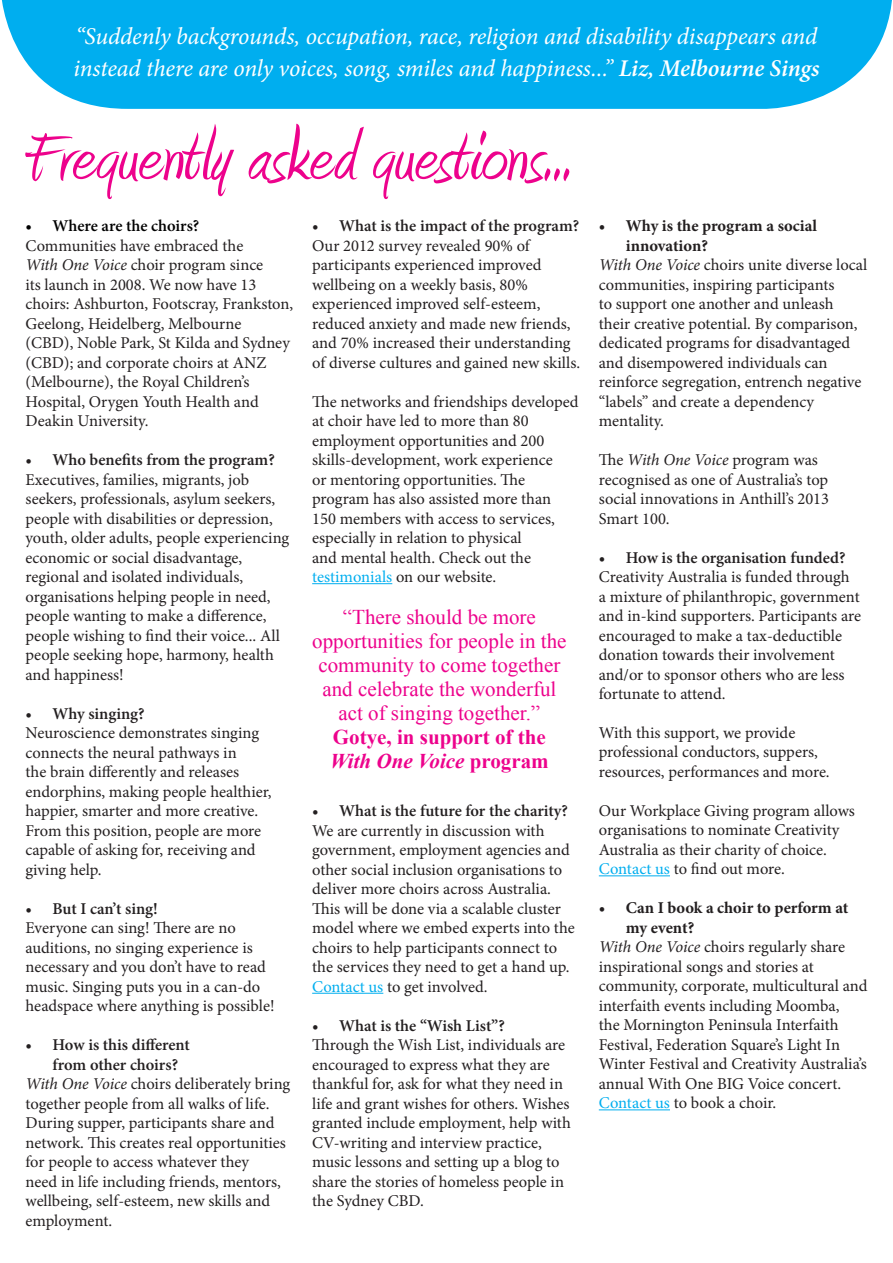
<style>
.page{position:relative;width:893px;height:1263px;background:#fff}
.page>*{position:absolute;margin:0;border:0;box-sizing:border-box;transform-origin:0 0}
.t1{font:82.5px "Amienne";color:#ed028c}
.t2{font:italic 24px/31.5px "Minion Pro";letter-spacing:-.01em;color:#fff}
.t3{font:21px/24px "Times New Roman";color:#ed028c;text-align:center}
.t4{font:16.5px/19.5px "Minion Pro";color:#231f20}
.t5{font:600 16.5px/19.5px "Minion Pro";color:#231f20}
.t6{font:700 16.5px/19.5px "Minion Pro";color:#231f20}
.t7{font:600 16.5px "Minion Pro";letter-spacing:-.005em;color:#000}
.s1{font-weight:600}
.s2{font-style:italic}
.s3{color:#00aeef}
.s4{font-weight:700}
.s5{font-weight:700;font-style:italic}
</style>
<div class="page">
<hr style="left:312px;top:583px;width:80px;height:1px;background:#00aeef">
<hr style="left:312px;top:993px;width:71px;height:1px;background:#00aeef">
<hr style="left:599px;top:875px;width:71px;height:1px;background:#00aeef">
<hr style="left:599px;top:1109px;width:71px;height:1px;background:#00aeef">
<svg style="left:1px;top:0;width:891px;height:109px;background:#10b3f0"></svg>
<p class="t2" style="left:74px;top:21px;width:747px">“Suddenly backgrounds, occupation, race, religion and disability disappears and instead there are only voices, song, smiles and happiness...” <span class="s1">Liz, Melbourne Sings</span></p>
<p class="t1" style="left:24px;top:121px;width:550px">Frequently asked questions...</p>
<p class="t7" style="left:26px;top:214px;width:175px">• Where are the choirs?</p>
<p class="t4" style="left:26px;top:236px;width:269px">Communities have embraced the<br><span class="s2">With One Voice</span> choir program since<br>its launch in 2008. We now have 13 choirs: Ashburton, Footscray, Frankston, Geelong, Heidelberg, Melbourne (CBD), Noble Park, St Kilda and Sydney (CBD); and corporate choirs at ANZ (Melbourne), the Royal Children’s Hospital, Orygen Youth Health and Deakin University.</p>
<p class="t5" style="left:26px;top:450px;width:251px">• Who benefits from the program?</p>
<p class="t4" style="left:26px;top:470px;width:265px">Executives, families, migrants, job seekers, professionals, asylum seekers, people with disabilities or depression, youth, older adults, people experiencing economic or social disadvantage, regional and isolated individuals, organisations helping people in need, people wanting to make a difference, people wishing to find their voice... All people seeking hope, harmony, health and happiness!</p>
<p class="t5" style="left:26px;top:703px;width:121px">• Why singing?</p>
<p class="t4" style="left:26px;top:723px;width:248px">Neuroscience demonstrates singing connects the neural pathways in<br>the brain differently and releases endorphins, making people healthier, happier, smarter and more creative.<br>From this position, people are more capable of asking for, receiving and giving help.</p>
<p class="t5" style="left:26px;top:898px;width:134px">• But I can’t sing!</p>
<p class="t4" style="left:26px;top:918px;width:251px">Everyone can sing! There are no auditions, no singing experience is necessary and you don’t have to read music. Singing puts you in a can-do headspace where anything is possible!</p>
<p class="t5" style="left:53px;top:1035px;width:139px;text-indent:-27px">• How is this different from other choirs?</p>
<p class="t4" style="left:26px;top:1074px;width:266px"><span class="s2">With One Voice</span> choirs deliberately bring together people from all walks of life.<br>During supper, participants share and network. This creates real opportunities for people to access whatever they<br>need in life including friends, mentors, wellbeing, self-esteem, new skills and employment.</p>
<p class="t5" style="left:312px;top:216px;width:269px">• What is the impact of the program?</p>
<p class="t4" style="left:312px;top:236px;width:269px">Our 2012 survey revealed 90% of participants experienced improved wellbeing on a weekly basis, 80% experienced improved self-esteem, reduced anxiety and made new friends, and 70% increased their understanding of diverse cultures and gained new skills.</p>
<p class="t4" style="left:312px;top:392px;width:268px">The networks and friendships developed at choir have led to more than 80 employment opportunities and 200 skills-development, work experience<br>or mentoring opportunities. The program has also assisted more than 150 members with access to services, especially in relation to physical<br>and mental health. Check out the <span class="s3">testimonials</span> on our website.</p>
<p class="t3" style="left:312px;top:604px;width:256px">“There should be more opportunities for people in the community to come together and celebrate the wonderful act of singing together.”<br><span class="s4">Gotye, in support of the<br></span><span class="s5">With One Voice</span> <span class="s4">program</span></p>
<p class="t5" style="left:312px;top:801px;width:257px">• What is the future for the charity?</p>
<p class="t4" style="left:312px;top:821px;width:264px">We are currently in discussion with government, employment agencies and other social inclusion organisations to deliver more choirs across Australia.<br>This will be done via a scalable cluster model where we embed experts into the choirs to help participants connect to the services they need to get a hand up.<br><span class="s3">Contact us</span> to get involved.</p>
<p class="t5" style="left:312px;top:1015px;width:194px">• What is the “Wish List”?</p>
<p class="t4" style="left:312px;top:1035px;width:260px">Through the Wish List, individuals are encouraged to express what they are thankful for, ask for what they need in life and grant wishes for others. Wishes granted include employment, help with CV-writing and interview practice, music lessons and setting up a blog to share the stories of homeless people in the Sydney CBD.</p>
<p class="t6" style="left:626px;top:216px;width:193px;text-indent:-27px">• Why is the program a social innovation?</p>
<p class="t4" style="left:599px;top:255px;width:270px"><span class="s2">With One Voice</span> choirs unite diverse local communities, inspiring participants<br>to support one another and unleash their creative potential. By comparison, dedicated programs for disadvantaged and disempowered individuals can reinforce segregation, entrench negative “labels” and create a dependency mentality.</p>
<p class="t4" style="left:599px;top:450px;width:232px">The <span class="s2">With One Voice</span> program was recognised as one of Australia’s top social innovations in Anthill’s 2013<br>Smart 100.</p>
<p class="t5" style="left:599px;top:547px;width:248px">• How is the organisation funded?</p>
<p class="t4" style="left:599px;top:567px;width:264px">Creativity Australia is funded through a mixture of philanthropic, government and in-kind supporters. Participants are encouraged to make a tax-deductible donation towards their involvement and/or to sponsor others who are less fortunate to attend.</p>
<p class="t4" style="left:599px;top:723px;width:232px">With this support, we provide professional conductors, suppers, resources, performances and more.</p>
<p class="t4" style="left:599px;top:801px;width:258px">Our Workplace Giving program allows organisations to nominate Creativity Australia as their charity of choice.<br><span class="s3">Contact us</span> to find out more.</p>
<p class="t6" style="left:626px;top:898px;width:224px;text-indent:-27px">• Can I book a choir to perform at my event?</p>
<p class="t4" style="left:599px;top:937px;width:270px"><span class="s2">With One Voice</span> choirs regularly share inspirational songs and stories at community, corporate, multicultural and interfaith events including Moomba,<br>the Mornington Peninsula Interfaith Festival, Federation Square’s Light In Winter Festival and Creativity Australia’s annual With One BIG Voice concert.<br><span class="s3">Contact us</span> to book a choir.</p>
</div>
